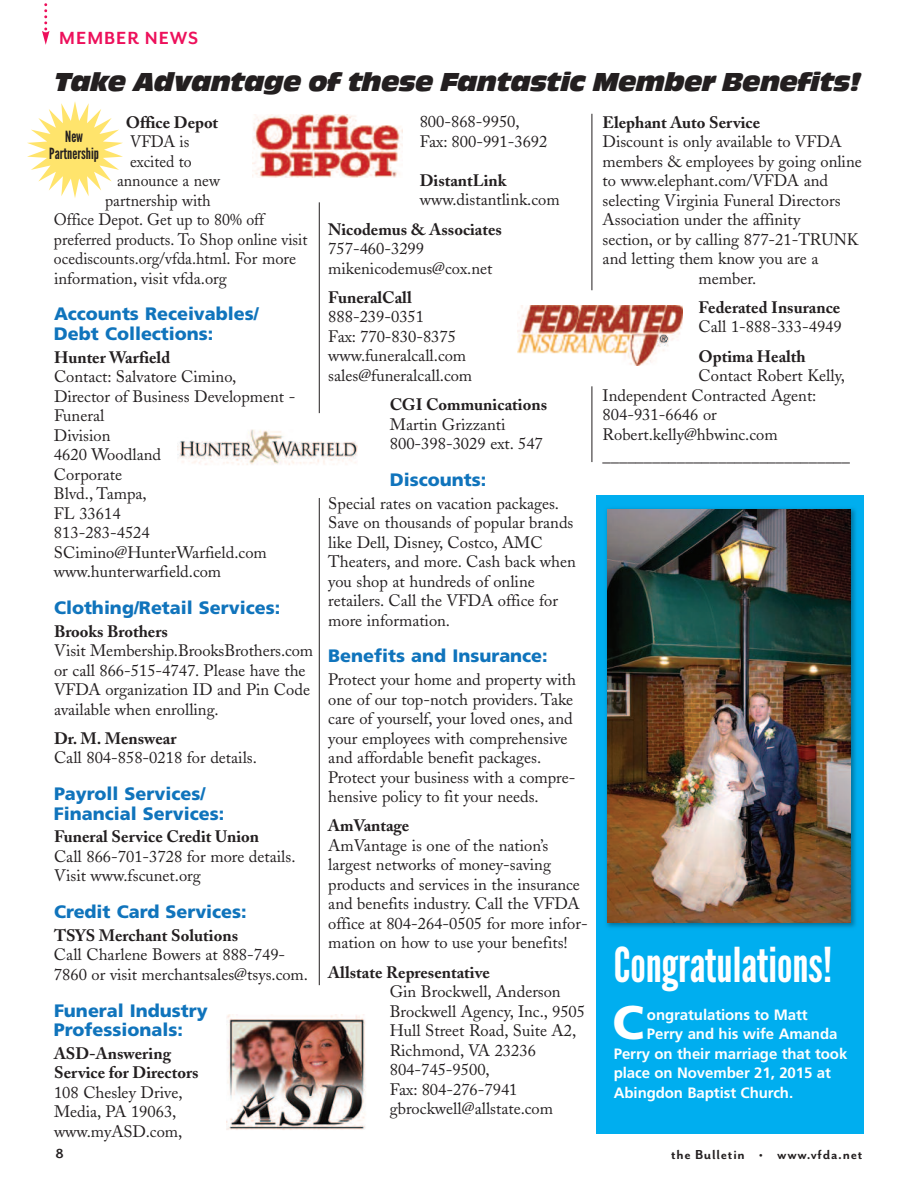
<style>
.page{position:relative;width:918px;height:1188px;background:#fff}
.page>*{position:absolute;margin:0;border:0;box-sizing:border-box;transform-origin:0 0}
.t1{font:48px "League Gothic";color:#fff}
.t2{font:900 47.25px "Frutiger";color:#fff}
.t3{font:27px "Antique Oli T Comp Ital";color:#231f20}
.t4{font:20.25px "Mr Eaves San B";letter-spacing:.05em;color:#ed105b}
.t5{font:900 18px/19.5px "Frutiger";color:#1074bc}
.t6{font:16.5px/19.5px "Adobe Caslon";color:#231f20}
.t7{font:700 16.5px/19.5px "Adobe Caslon";color:#231f20}
.t8{font:16.5px "Adobe Caslon";color:#231f20;scale:.96 1}
.t9{font:15.45px/16.5px "League Gothic";color:#231f20;text-align:center}
.t10{font:700 15px "Frutiger";letter-spacing:-.005em;color:#fff}
.t11{font:15px "Mr Eaves San B";letter-spacing:.05em;color:#231f20}
.t12{font:15px "Mr Eaves San Alt B";color:#231f20}
</style>
<div class="page">
<div style="left:596px;top:496px;width:268px;height:638px;background:#00aeef"></div>
<svg style="left:42px;top:0;width:8px;height:45px"></svg>
<svg style="left:27px;top:102px;width:96px;height:96px"></svg>
<hr style="left:319px;top:202px;width:1px;height:211px;background:#231f20">
<hr style="left:319px;top:498px;width:1px;height:487px;background:#231f20">
<hr style="left:592px;top:114px;width:1px;height:176px;background:#231f20">
<hr style="left:592px;top:386px;width:1px;height:76px;background:#231f20">
<img style="left:606px;top:508px;width:250px;height:420px">
<img style="left:607px;top:509px;width:244px;height:414px">
<img style="left:227px;top:1015px;width:139px;height:115px">
<img style="left:253px;top:114px;width:149px;height:63px">
<img style="left:178px;top:429px;width:180px;height:36px">
<img style="left:518px;top:306px;width:164px;height:59px">
<p class="t4" style="left:59px;top:25px;width:141px">MEMBER NEWS</p>
<h3 class="t3" style="left:54px;top:66px;width:808px">Take Advantage of these Fantastic Member Benefits!</h3>
<p class="t7" style="left:126px;top:114px;width:94px">Office Depot</p>
<p class="t8" style="left:130px;top:135px;width:63px">VFDA is</p>
<p class="t8" style="left:130px;top:155px;width:66px">excited to</p>
<p class="t8" style="left:117px;top:174px;width:109px">announce a new</p>
<p class="t8" style="left:105px;top:194px;width:112px">partnership with</p>
<p class="t8" style="left:54px;top:213px;width:220px">Office Depot. Get up to 80% off</p>
<p class="t8" style="left:54px;top:233px;width:266px">preferred products. To Shop online visit</p>
<p class="t8" style="left:54px;top:252px;width:254px">ocediscounts.org/vfda.html. For more</p>
<p class="t6" style="left:54px;top:270px;width:174px">information, visit vfda.org</p>
<p class="t5" style="left:54px;top:306px;width:206px">Accounts Receivables/<br>Debt Collections:</p>
<p class="t7" style="left:54px;top:349px;width:118px">Hunter Warfield</p>
<p class="t6" style="left:54px;top:369px;width:243px">Contact: Salvatore Cimino,<br>Director of Business Development -<br>Funeral<br>Division<br>4620 Woodland<br>Corporate<br>Blvd., Tampa,<br>FL 33614<br>813-283-4524<br>SCimino@HunterWarfield.com www.hunterwarfield.com</p>
<p class="t5" style="left:54px;top:599px;width:228px">Clothing/Retail Services:</p>
<p class="t7" style="left:54px;top:623px;width:115px">Brooks Brothers</p>
<p class="t6" style="left:54px;top:643px;width:261px">Visit Membership.BrooksBrothers.com or call 866-515-4747. Please have the VFDA organization ID and Pin Code available when enrolling.</p>
<p class="t7" style="left:54px;top:730px;width:124px">Dr. M. Menswear</p>
<p class="t6" style="left:54px;top:750px;width:204px">Call 804-858-0218 for details.</p>
<p class="t5" style="left:54px;top:786px;width:172px">Payroll Services/<br>Financial Services:</p>
<p class="t7" style="left:54px;top:829px;width:207px">Funeral Service Credit Union</p>
<p class="t6" style="left:54px;top:849px;width:243px">Call 866-701-3728 for more details.<br>Visit www.fscunet.org</p>
<p class="t5" style="left:54px;top:904px;width:194px">Credit Card Services:</p>
<p class="t7" style="left:54px;top:927px;width:186px">TSYS Merchant Solutions</p>
<p class="t6" style="left:54px;top:947px;width:256px">Call Charlene Bowers at 888-749-<br>7860 or visit merchantsales@tsys.com.</p>
<p class="t5" style="left:54px;top:1002px;width:155px">Funeral Industry<br>Professionals:</p>
<p class="t7" style="left:54px;top:1045px;width:146px">ASD-Answering<br>Service for Directors</p>
<p class="t6" style="left:54px;top:1085px;width:130px">108 Chesley Drive,<br>Media, PA 19063, www.myASD.com,</p>
<p class="t9" style="left:49px;top:127px;width:51px">New<br>Partnership</p>
<p class="t6" style="left:420px;top:114px;width:129px">800-868-9950,<br>Fax: 800-991-3692</p>
<p class="t7" style="left:420px;top:172px;width:88px">DistantLink</p>
<p class="t6" style="left:420px;top:192px;width:141px">www.distantlink.com</p>
<p class="t7" style="left:328px;top:221px;width:175px">Nicodemus &amp; Associates</p>
<p class="t6" style="left:328px;top:241px;width:166px">757-460-3299 mikenicodemus@cox.net</p>
<p class="t7" style="left:328px;top:289px;width:85px">FuneralCall</p>
<p class="t6" style="left:328px;top:309px;width:145px">888-239-0351<br>Fax: 770-830-8375 www.funeralcall.com sales@funeralcall.com</p>
<p class="t7" style="left:390px;top:397px;width:159px">CGI Communications</p>
<p class="t6" style="left:390px;top:416px;width:154px">Martin Grizzanti<br>800-398-3029 ext. 547</p>
<p class="t5" style="left:390px;top:471px;width:98px">Discounts:</p>
<p class="t6" style="left:328px;top:495px;width:249px">Special rates on vacation packages.<br>Save on thousands of popular brands like Dell, Disney, Costco, AMC<br>Theaters, and more. Cash back when you shop at hundreds of online retailers. Call the VFDA office for more information.</p>
<p class="t5" style="left:328px;top:648px;width:221px">Benefits and Insurance:</p>
<p class="t6" style="left:328px;top:672px;width:249px">Protect your home and property with one of our top-notch providers. Take care of yourself, your loved ones, and your employees with comprehensive and affordable benefit packages.<br>Protect your business with a compre&shy;hensive policy to fit your needs.</p>
<p class="t7" style="left:328px;top:818px;width:83px">AmVantage</p>
<p class="t6" style="left:328px;top:838px;width:261px">AmVantage is one of the nation’s largest networks of money-saving products and services in the insurance and benefits industry. Call the VFDA office at 804-264-0505 for more infor&shy;mation on how to use your benefits!</p>
<p class="t7" style="left:328px;top:964px;width:163px">Allstate Representative</p>
<p class="t6" style="left:390px;top:984px;width:197px">Gin Brockwell, Anderson<br>Brockwell Agency, Inc., 9505<br>Hull Street Road, Suite A2,<br>Richmond, VA 23236<br>804-745-9500,<br>Fax: 804-276-7941 gbrockwell@allstate.com</p>
<p class="t7" style="left:603px;top:114px;width:159px">Elephant Auto Service</p>
<p class="t6" style="left:603px;top:134px;width:241px">Discount is only available to VFDA</p>
<p class="t6" style="left:603px;top:153px;width:261px">members &amp; employees by going online</p>
<p class="t6" style="left:603px;top:173px;width:227px">to www.elephant.com/VFDA and</p>
<p class="t6" style="left:603px;top:192px;width:239px">selecting Virginia Funeral Directors</p>
<p class="t6" style="left:603px;top:212px;width:199px">Association under the affinity</p>
<p class="t6" style="left:603px;top:231px;width:257px">section, or by calling 877-21-TRUNK</p>
<p class="t6" style="left:603px;top:251px;width:217px">and letting them know you are a</p>
<p class="t6" style="left:699px;top:270px;width:59px">member.</p>
<p class="t7" style="left:699px;top:299px;width:143px">Federated Insurance</p>
<p class="t6" style="left:699px;top:319px;width:145px">Call 1-888-333-4949</p>
<p class="t7" style="left:699px;top:348px;width:109px">Optima Health</p>
<p class="t6" style="left:603px;top:368px;width:244px;text-indent:96px">Contact Robert Kelly,<br>Independent Contracted Agent:<br>804-931-6646 or<br>Robert.kelly@hbwinc.com</p>
<p class="t6" style="left:603px;top:455px;width:249px">––––––––––––––––––––––––––––––</p>
<h1 class="t1" style="left:614px;top:929px;width:220px">Congratulations!</h1>
<h2 class="t2" style="left:613px;top:1004px;width:33px">C</h2>
<p class="t10" style="left:647px;top:1008px;width:162px">ongratulations to Matt</p>
<p class="t10" style="left:647px;top:1028px;width:192px">Perry and his wife Amanda</p>
<p class="t10" style="left:614px;top:1047px;width:235px">Perry on their marriage that took</p>
<p class="t10" style="left:614px;top:1067px;width:219px">place on November 21, 2015 at</p>
<p class="t10" style="left:614px;top:1086px;width:181px">Abingdon Baptist Church.</p>
<p class="t12" style="left:56px;top:1144px;width:10px">8</p>
<p class="t11" style="left:671px;top:1145px;width:193px">the Bulletin • www.vfda.net</p>
</div>
